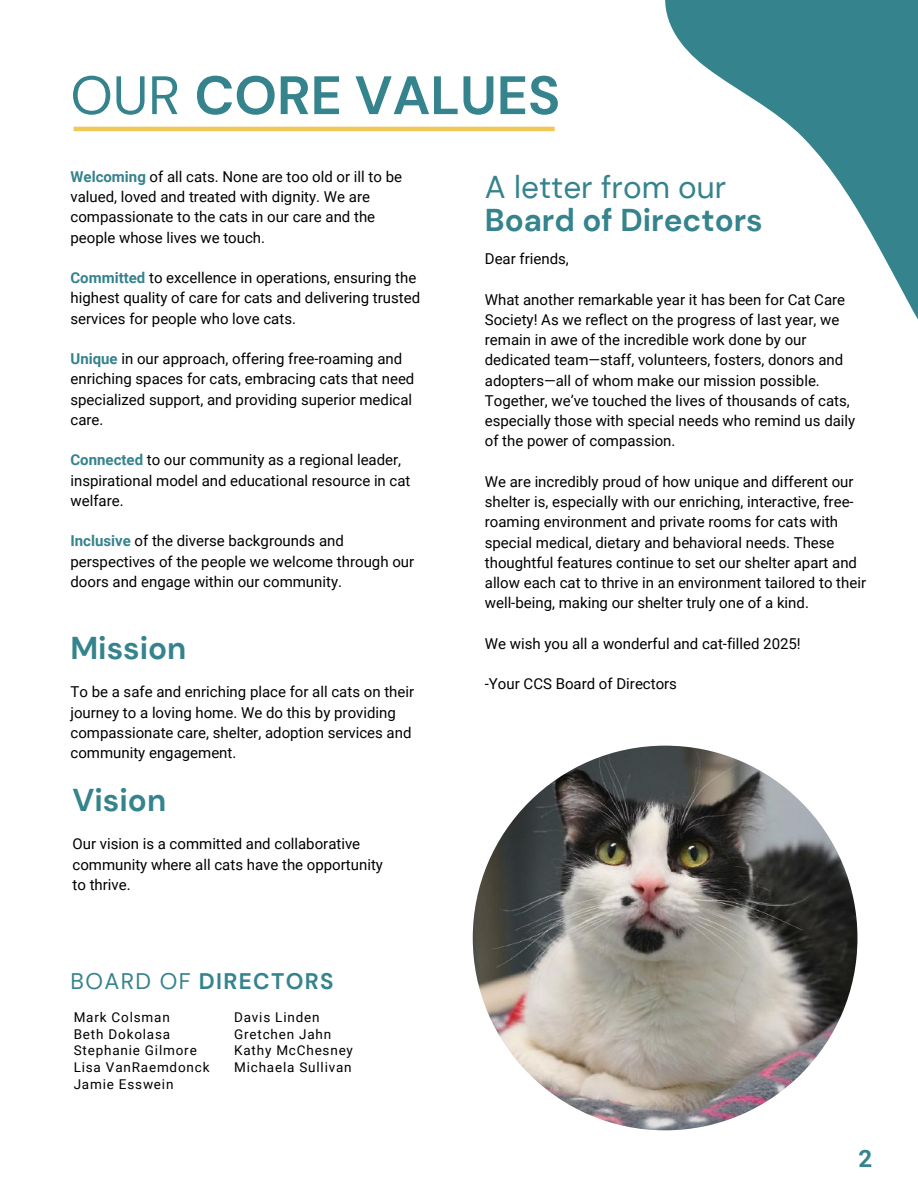
<style>
.page{position:relative;width:918px;height:1188px;background:#fff}
.page>*{position:absolute;margin:0;border:0;box-sizing:border-box;transform-origin:0 0}
.t1{font:700 54px "DM Sans";color:#35838d}
.t2{font:700 31.5px "DM Sans";color:#35838d}
.t3{font:31.5px "DM Sans";color:#35838d}
.t4{font:700 24px "Roboto";color:#35838d}
.t5{font:700 22.5px "DM Sans";letter-spacing:.06em;color:#35838d}
.t6{font:15px/20.2px "Roboto";color:#000}
.t7{font:13.5px/16.8px "Roboto";letter-spacing:.06em;color:#000}
.s1{font-weight:400}
.s2{font-weight:700;color:#35838d}
</style>
<div class="page">
<hr style="left:74px;top:127px;width:481px;height:4px;background:#efc855">
<img style="left:473px;top:746px;width:384px;height:384px;border-radius:50%">
<svg style="left:665px;top:0;width:253px;height:320px"></svg>
<h1 class="t1" style="left:70px;top:61px;width:491px"><span class="s1">OUR</span> CORE VALUES</h1>
<p class="t6" style="left:70px;top:167px;width:333px"><span class="s2">Welcoming</span> of all cats. None are too old or ill to be valued, loved and treated with dignity. We are compassionate to the cats in our care and the people whose lives we touch.</p>
<p class="t6" style="left:70px;top:268px;width:351px"><span class="s2">Committed</span> to excellence in operations, ensuring the highest quality of care for cats and delivering trusted services for people who love cats.</p>
<p class="t6" style="left:70px;top:349px;width:345px"><span class="s2">Unique</span> in our approach, offering free-roaming and enriching spaces for cats, embracing cats that need specialized support, and providing superior medical care.</p>
<p class="t6" style="left:70px;top:450px;width:342px"><span class="s2">Connected</span> to our community as a regional leader, inspirational model and educational resource in cat welfare.</p>
<p class="t6" style="left:70px;top:531px;width:345px"><span class="s2">Inclusive</span> of the diverse backgrounds and perspectives of the people we welcome through our doors and engage within our community.</p>
<h2 class="t2" style="left:70px;top:628px;width:117px">Mission</h2>
<p class="t6" style="left:70px;top:682px;width:345px">To be a safe and enriching place for all cats on their journey to a loving home. We do this by providing compassionate care, shelter, adoption services and community engagement.</p>
<h2 class="t2" style="left:73px;top:780px;width:95px">Vision</h2>
<p class="t6" style="left:73px;top:834px;width:312px">Our vision is a committed and collaborative community where all cats have the opportunity to thrive.</p>
<h3 class="t5" style="left:70px;top:966px;width:265px"><span class="s1">BOARD OF</span> DIRECTORS</h3>
<p class="t7" style="left:74px;top:1009px;width:137px">Mark Colsman<br>Beth Dokolasa<br>Stephanie Gilmore<br>Lisa VanRaemdonck<br>Jamie Esswein</p>
<p class="t7" style="left:234px;top:1009px;width:120px">Davis Linden<br>Gretchen Jahn<br>Kathy McChesney<br>Michaela Sullivan</p>
<h2 class="t3" style="left:485px;top:167px;width:243px">A letter from our</h2>
<h2 class="t2" style="left:485px;top:200px;width:279px">Board of Directors</h2>
<p class="t6" style="left:485px;top:249px;width:85px">Dear friends,</p>
<p class="t6" style="left:485px;top:289px;width:372px">What another remarkable year it has been for Cat Care Society! As we reflect on the progress of last year, we remain in awe of the incredible work done by our dedicated team—staff, volunteers, fosters, donors and adopters—all of whom make our mission possible.<br>Together, we’ve touched the lives of thousands of cats, especially those with special needs who remind us daily of the power of compassion.</p>
<p class="t6" style="left:485px;top:472px;width:383px">We are incredibly proud of how unique and different our shelter is, especially with our enriching, interactive, free&shy;roaming environment and private rooms for cats with special medical, dietary and behavioral needs. These thoughtful features continue to set our shelter apart and allow each cat to thrive in an environment tailored to their well-being, making our shelter truly one of a kind.</p>
<p class="t6" style="left:485px;top:634px;width:317px">We wish you all a wonderful and cat-filled 2025!</p>
<p class="t6" style="left:485px;top:674px;width:194px">-Your CCS Board of Directors</p>
<h3 class="t4" style="left:858px;top:1145px;width:15px">2</h3>
</div>
